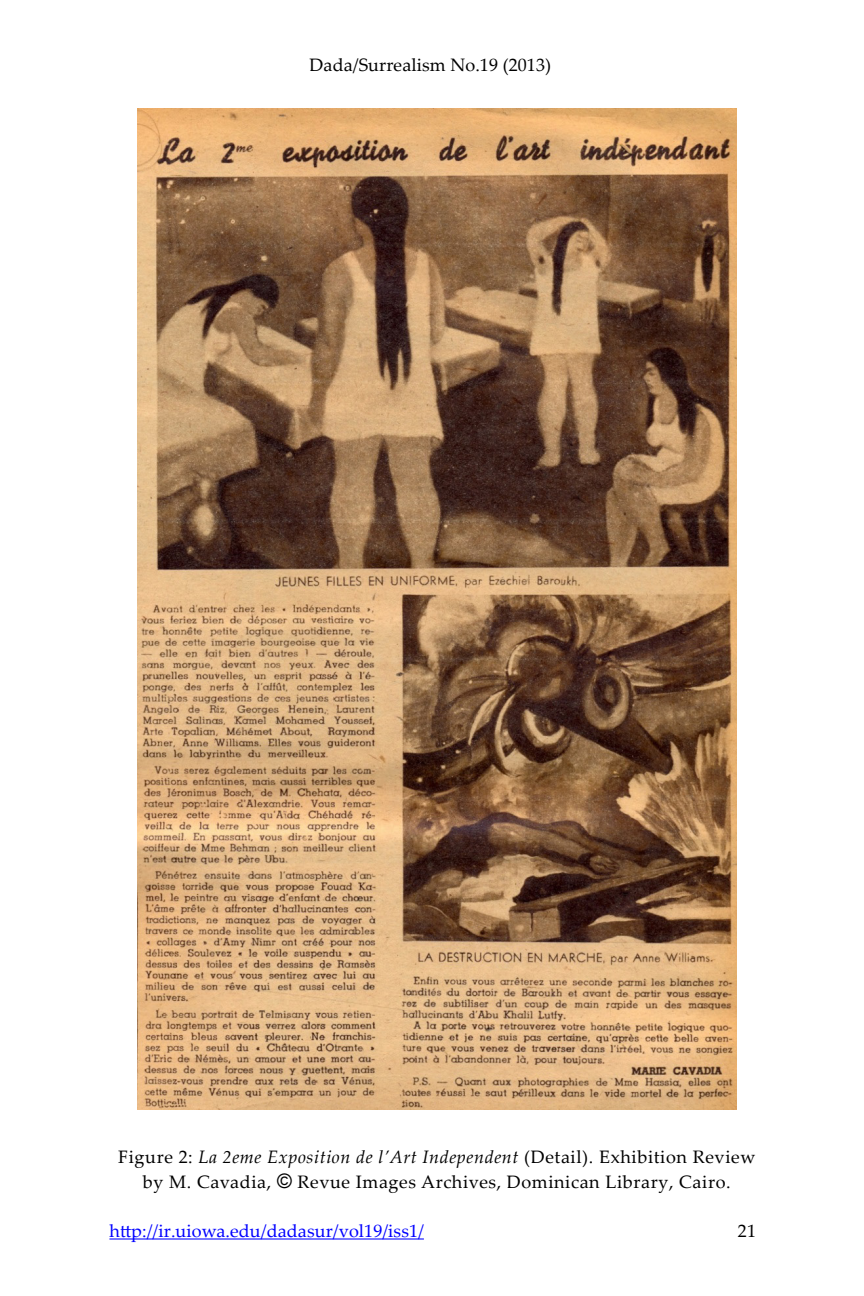
<style>
.page{position:relative;width:864px;height:1296px;background:#fff}
.page>*{position:absolute;margin:0;border:0;box-sizing:border-box;transform-origin:0 0}
.image{font:18px/25px "Palatino Linotype";letter-spacing:.035em;color:#000;text-align:center}
.t1{font:18px "Palatino Linotype";letter-spacing:.005em;color:#00f}
.image-2{font:18px "Palatino Linotype";letter-spacing:.005em;color:#000}
.s1{font-style:italic}
.s2{font-family:"Arial";font-size:20px}
</style>
<div class="page">
<hr style="left:109px;top:1238px;width:315px;height:2px;background:#00f">
<img style="left:137px;top:108px;width:599px;height:1002px">
<p class="image-2" style="left:310px;top:52px;width:243px">Dada/Surrealism No.19 (2013)</p>
<p class="image" style="left:118px;top:1144px;width:639px">Figure 2: <span class="s1">La 2eme Exposition de l’Art Independent</span> (Detail). Exhibition Review by M. Cavadia, <span class="s2">©</span> Revue Images Archives, Dominican Library, Cairo.</p>
<p class="t1" style="left:109px;top:1218px;width:316px">http://ir.uiowa.edu/dadasur/vol19/iss1/</p>
<p class="image" style="left:738px;top:1218px;width:20px">21</p>
</div>
